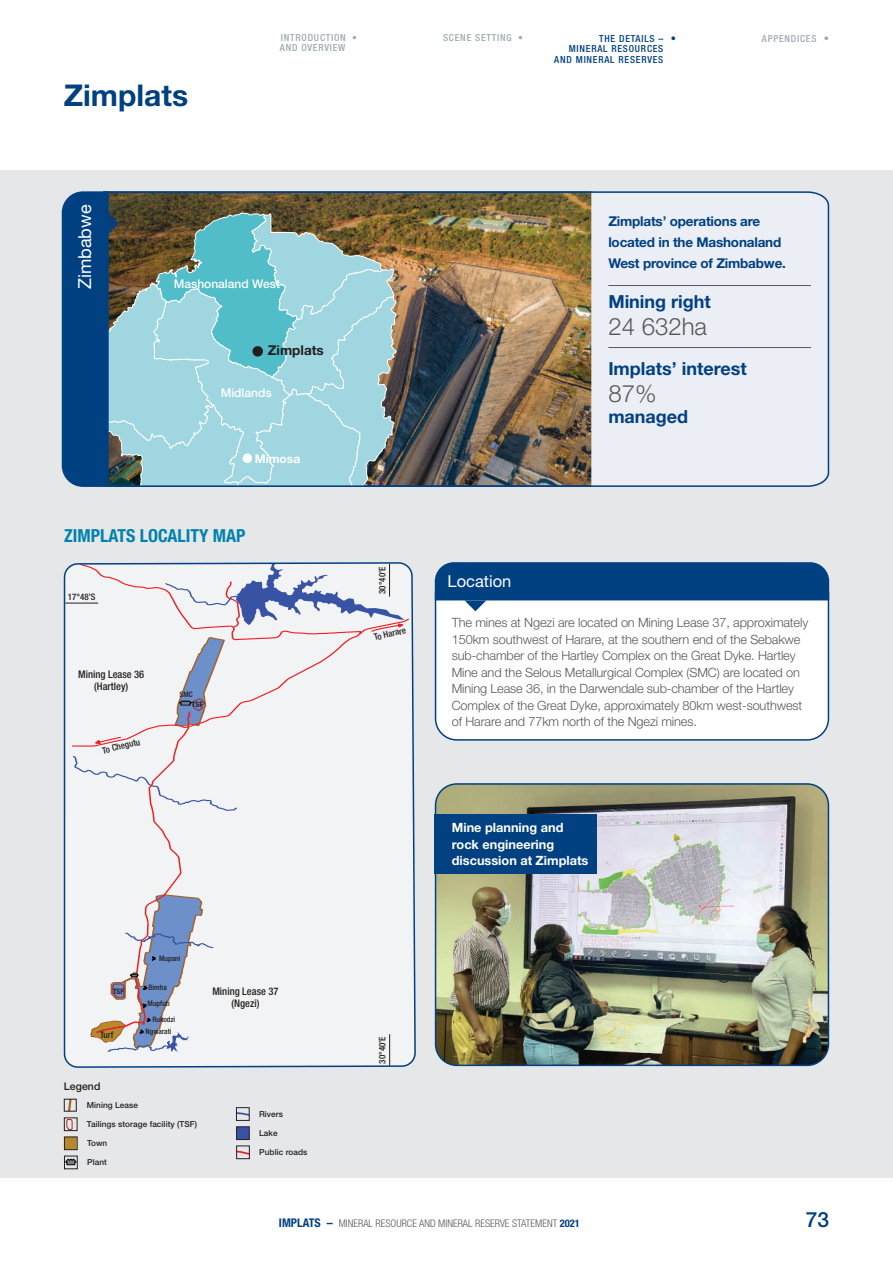
<style>
.page{position:relative;width:893px;height:1263px;background:#fff}
.page>*{position:absolute;margin:0;border:0;box-sizing:border-box;transform-origin:0 0}
.t1{font:700 30px "Helvetica Neue LT Std";color:#014081}
.t2{font:300 24px "Helvetica Neue LT Std";color:#57585a}
.t3{font:500 21px "Helvetica Neue LT Std";color:#014081}
.t4{font:700 18px "Helvetica Neue LT Std";color:#014081}
.t5{font:700 condensed 18px "Helvetica Neue LT Std";color:#0082ae}
.t6{font:18px "Helvetica Neue LT Std";color:#fff}
.t7{font:16.5px "Helvetica Neue LT Std";color:#fff}
.t8{font:700 13.5px/21px "Helvetica Neue LT Std";letter-spacing:-.015em;color:#014081}
.t9{font:700 13.5px "Helvetica Neue LT Std";color:#231f20}
.t10{font:300 12.75px/16.5px "Helvetica Neue LT Std";letter-spacing:-.01em;color:#57585a}
.t11{font:700 12.75px/16.5px "Helvetica Neue LT Std";color:#fff}
.t12{font:500 12px "Helvetica Neue LT Std";color:#fff}
.t13{font:700 12px "Helvetica Neue LT Std";color:#fff}
.t14{font:300 condensed 10.5px "Helvetica Neue LT Std";color:#57585a}
.t15{font:500 condensed 10.5px/12px "Helvetica Neue LT Std";color:#231f20;text-align:center}
.t16{font:500 10.5px "Helvetica Neue LT Std";color:#231f20}
.t17{font:500 condensed 9.75px/10.5px "Helvetica Neue LT Std";letter-spacing:.08em;color:#9faab2}
.t18{font:500 condensed 9.75px "Helvetica Neue LT Std";letter-spacing:.08em;color:#014081}
.t19{font:500 condensed 9px "Helvetica Neue LT Std";color:#231f20}
.t20{font:500 8.25px "Helvetica Neue LT Std";color:#231f20}
.t21{font:500 condensed 7.5px "Helvetica Neue LT Std";color:#231f20}
.t22{font:700 condensed 7.5px "Helvetica Neue LT Std";color:#231f20}
.s1{font-size:10.5px}
.s2{font-weight:700;font-size:12px;color:#014081}
.s3{font-weight:700;color:#014081}
</style>
<div class="page">
<div style="left:0;top:170px;width:893px;height:1008px;background:#e6e7e9"></div>
<div style="left:434px;top:590px;width:396px;height:151px;background:#fff"></div>
<svg style="left:435px;top:562px;width:394px;height:49px;background:#38699c"></svg>
<svg style="left:63px;top:562px;width:353px;height:608px"></svg>
<img style="left:436px;top:786px;width:392px;height:279px">
<div style="left:435px;top:783px;width:394px;height:283px;border:2px solid #014081;border-radius:21px"></div>
<div style="left:435px;top:814px;width:162px;height:60px;background:#014081"></div>
<hr style="left:389px;top:564px;width:1px;height:33px;background:#231f20">
<hr style="left:65px;top:603px;width:33px;height:1px;background:#231f20">
<hr style="left:389px;top:1034px;width:1px;height:31px;background:#231f20">
<div style="left:62px;top:191px;width:40px;height:296px;background:#014081"></div>
<img style="left:102px;top:191px;width:728px;height:296px">
<h1 class="t1" style="left:64px;top:77px;width:126px">Zimplats</h1>
<p class="t17" style="left:280px;top:32px;width:79px">INTRODUCTION •<br>AND OVERVIEW</p>
<p class="t17" style="left:443px;top:32px;width:81px">SCENE SETTING •</p>
<p class="t18" style="left:599px;top:32px;width:78px">THE DETAILS – <span class="s1">•</span></p>
<p class="t18" style="left:569px;top:43px;width:96px">MINERAL RESOURCES</p>
<p class="t18" style="left:554px;top:53px;width:111px">AND MINERAL RESERVES</p>
<p class="t17" style="left:762px;top:33px;width:69px">APPENDICES <span class="s1">•</span></p>
<h3 class="t6" style="left:74px;top:289px;width:86px;rotate:-90deg">Zimbabwe</h3>
<p class="t12" style="left:174px;top:277px;width:108px">Mashonaland West</p>
<p class="t9" style="left:253px;top:342px;width:73px">● Zimplats</p>
<p class="t12" style="left:221px;top:386px;width:52px">Midlands</p>
<p class="t13" style="left:243px;top:451px;width:59px">● Mimosa</p>
<h3 class="t5" style="left:64px;top:524px;width:183px">ZIMPLATS LOCALITY MAP</h3>
<p class="t19" style="left:68px;top:592px;width:29px">17°48’S</p>
<p class="t15" style="left:78px;top:668px;width:68px">Mining Lease 36 (Hartley)</p>
<p class="t19" style="left:101px;top:745px;width:40px;rotate:-13deg">To Chegutu</p>
<p class="t21" style="left:180px;top:689px;width:15px">SMC</p>
<p class="t22" style="left:192px;top:700px;width:12px">TSF</p>
<p class="t22" style="left:113px;top:986px;width:12px">TSF</p>
<p class="t19" style="left:100px;top:1029px;width:15px">Turf</p>
<p class="t21" style="left:159px;top:954px;width:23px">Mupani</p>
<p class="t21" style="left:149px;top:983px;width:20px">Bimha</p>
<p class="t21" style="left:148px;top:999px;width:24px">Mupfuti</p>
<p class="t21" style="left:152px;top:1014px;width:24px">Rukodzi</p>
<p class="t21" style="left:145px;top:1027px;width:27px">Ngwarati</p>
<p class="t15" style="left:212px;top:985px;width:68px">Mining Lease 37 (Ngezi)</p>
<p class="t16" style="left:64px;top:1080px;width:38px">Legend</p>
<p class="t20" style="left:87px;top:1100px;width:53px">Mining Lease</p>
<p class="t20" style="left:87px;top:1119px;width:112px">Tailings storage facility (TSF)</p>
<p class="t20" style="left:87px;top:1138px;width:22px">Town</p>
<p class="t20" style="left:87px;top:1157px;width:21px">Plant</p>
<p class="t20" style="left:259px;top:1109px;width:26px">Rivers</p>
<p class="t20" style="left:259px;top:1128px;width:20px">Lake</p>
<p class="t20" style="left:259px;top:1147px;width:50px">Public roads</p>
<p class="t8" style="left:608px;top:211px;width:179px">Zimplats’ operations are located in the Mashonaland<br>West province of Zimbabwe.</p>
<h3 class="t4" style="left:608px;top:290px;width:104px">Mining right</h3>
<h2 class="t2" style="left:608px;top:312px;width:100px">24 632ha</h2>
<h3 class="t4" style="left:608px;top:357px;width:140px">Implats’ interest</h3>
<h2 class="t2" style="left:608px;top:378px;width:50px">87%</h2>
<h3 class="t4" style="left:608px;top:405px;width:81px">managed</h3>
<p class="t19" style="left:377px;top:594px;width:29px;rotate:-90deg">30°40’E</p>
<p class="t19" style="left:373px;top:632px;width:34px;rotate:-13deg">To Harare</p>
<p class="t7" style="left:448px;top:571px;width:65px">Location</p>
<p class="t10" style="left:452px;top:614px;width:358px">The mines at Ngezi are located on Mining Lease 37, approximately 150km southwest of Harare, at the southern end of the Sebakwe sub-chamber of the Hartley Complex on the Great Dyke. Hartley Mine and the Selous Metallurgical Complex (SMC) are located on Mining Lease 36, in the Darwendale sub-chamber of the Hartley Complex of the Great Dyke, approximately 80km west-southwest of Harare and 77km north of the Ngezi mines.</p>
<p class="t11" style="left:452px;top:819px;width:138px">Mine planning and rock engineering discussion at Zimplats</p>
<p class="t19" style="left:377px;top:1063px;width:29px;rotate:-90deg">30°40’E</p>
<p class="t14" style="left:279px;top:1217px;width:303px"><span class="s2">IMPLATS –</span> MINERAL RESOURCE AND MINERAL RESERVE STATEMENT <span class="s3">2021</span></p>
<h3 class="t3" style="left:806px;top:1207px;width:25px">73</h3>
</div>
